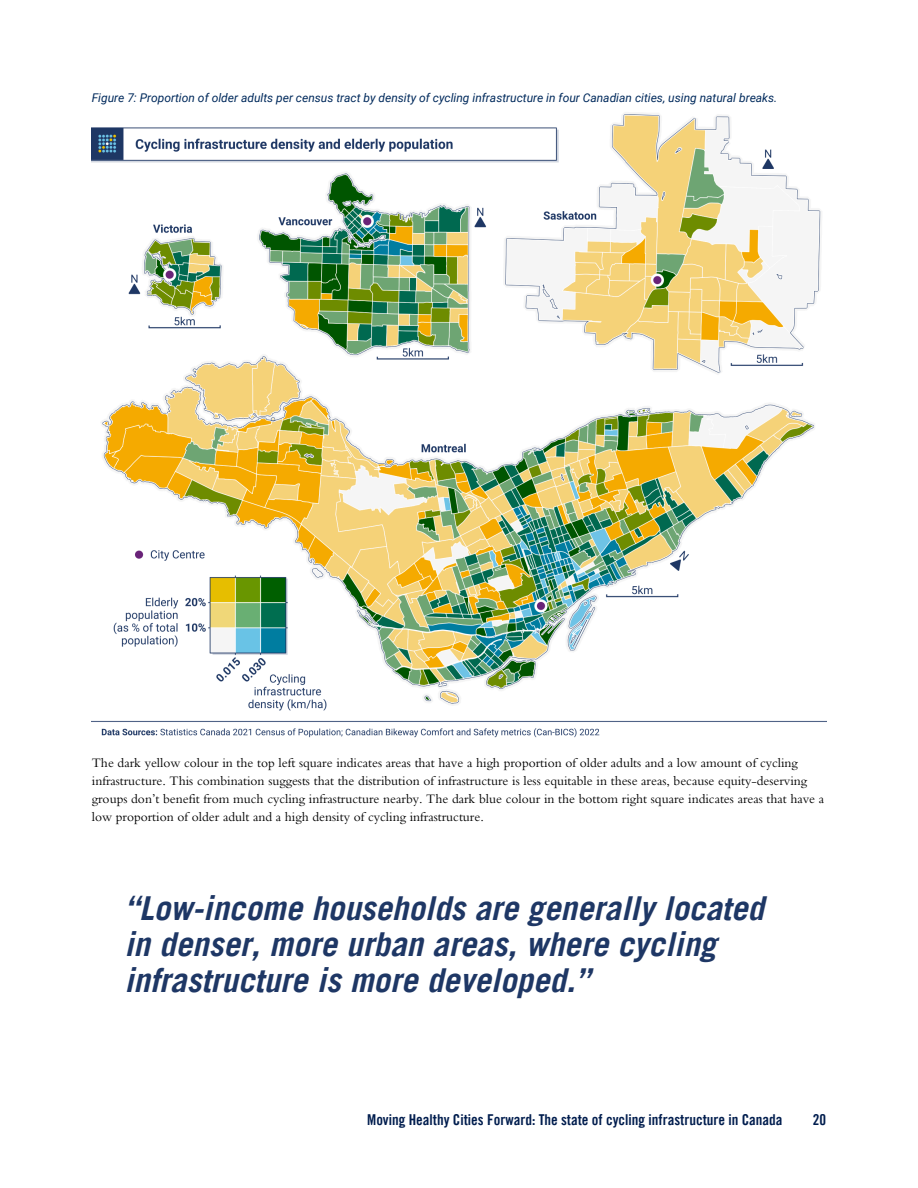
<style>
.page{position:relative;width:918px;height:1188px;background:#fff}
.page>*{position:absolute;margin:0;border:0;box-sizing:border-box;transform-origin:0 0}
.t1{font:italic 700 33px/36px "Trade Gothic LT Pro";color:#1e3765}
.t2{font:15px "Trade Gothic LT Pro Bd Cn 20";color:#001d4e}
.t3{font:13.5px/18px "Bembo Std";color:#000}
.t4{font:italic 12px "Roboto";color:#002a5c}
</style>
<div class="page">
<img style="left:92px;top:114px;width:734px;height:624px">
<p class="t4" style="left:92px;top:91px;width:687px">Figure 7: Proportion of older adults per census tract by density of cycling infrastructure in four Canadian cities, using natural breaks.</p>
<h3 class="t3" style="left:92px;top:756px;width:734px">The dark yellow colour in the top left square indicates areas that have a high proportion of older adults and a low amount of cycling infrastructure. This combination suggests that the distribution of infrastructure is less equitable in these areas, because equity-deserving groups don’t benefit from much cycling infrastructure nearby. The dark blue colour in the bottom right square indicates areas that have a low proportion of older adult and a high density of cycling infrastructure.</h3>
<h1 class="t1" style="left:124px;top:895px;width:641px">“Low-income households are generally located in denser, more urban areas, where cycling infrastructure is more developed.”</h1>
<h2 class="t2" style="left:367px;top:1114px;width:417px">Moving Healthy Cities Forward: The state of cycling infrastructure in Canada</h2>
<p class="t2" style="left:813px;top:1114px;width:15px">20</p>
</div>
